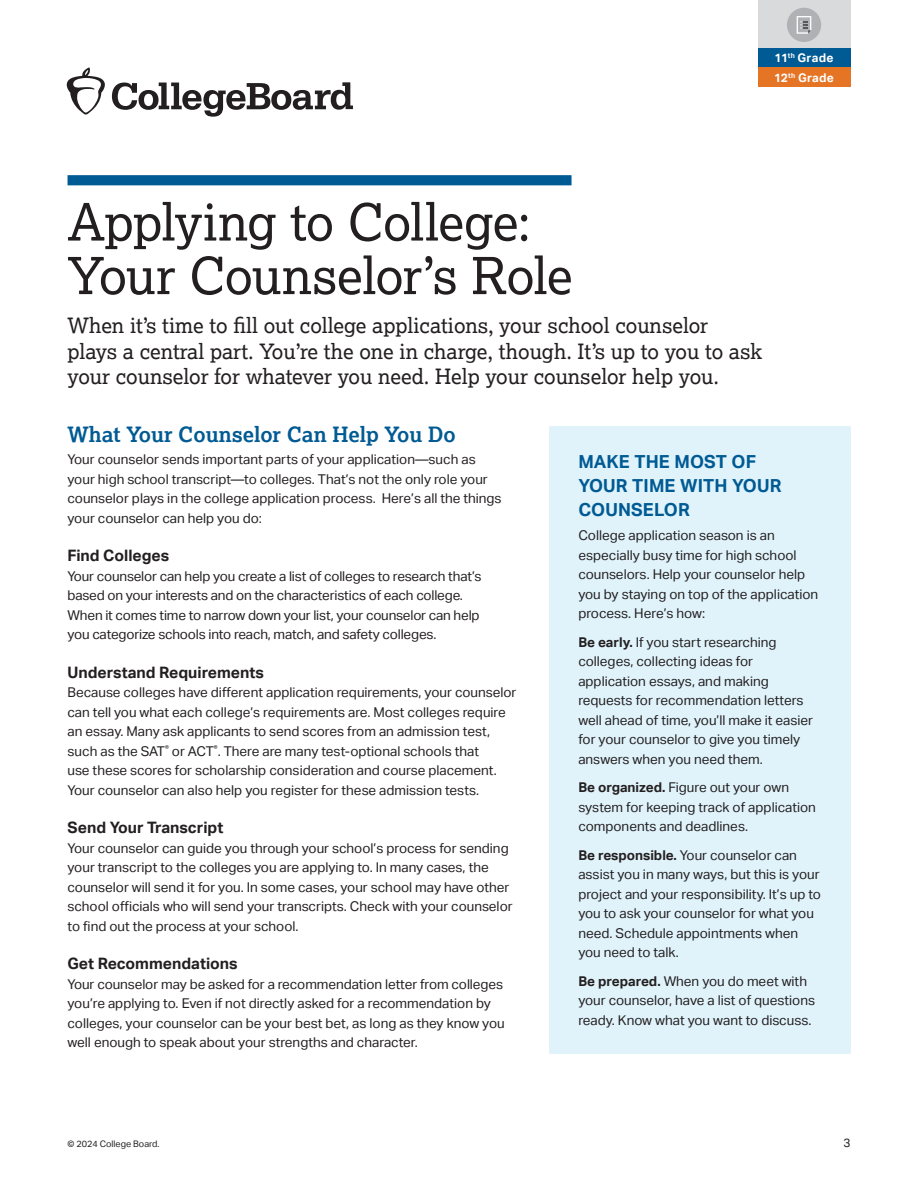
<style>
.page{position:relative;width:918px;height:1188px;background:#fff}
.page>*{position:absolute;margin:0;border:0;box-sizing:border-box;transform-origin:0 0}
.t1{font:51px/53.6px "Lexia";letter-spacing:-.015em;color:#231f20}
.t2{font:21px/25.5px "Lexia";color:#231f20}
.t3{font:700 21px "Lexia";color:#005a93}
.t4{font:700 18px/24px "Aktiv Grotesk";letter-spacing:.005em;color:#005a93}
.t5{font:700 15.75px "Aktiv Grotesk";color:#231f20}
.t6{font:13.5px/19.5px "Aktiv Grotesk";color:#231f20}
.t7{font:700 12px/19.5px "Aktiv Grotesk";letter-spacing:.02em;color:#fff}
.t8{font:12px "Aktiv Grotesk";color:#231f20}
.t9{font:9px "Aktiv Grotesk";color:#231f20}
.s1{font-weight:700}
</style>
<div class="page">
<div style="left:758px;top:0;width:92px;height:68px;background:#d9dadc"></div>
<div style="left:758px;top:48px;width:92px;height:20px;background:#005a93"></div>
<div style="left:758px;top:68px;width:92px;height:19px;background:#e57525"></div>
<div style="left:787px;top:8px;width:34px;height:34px;background:#b0b1b5;border-radius:50%"></div>
<svg style="left:797px;top:16px;width:14px;height:18px"></svg>
<div style="left:549px;top:426px;width:302px;height:628px;background:#e0f3fb"></div>
<div style="left:68px;top:175px;width:504px;height:10px;background:#005a93"></div>
<svg style="left:112px;top:82px;width:241px;height:35px"></svg>
<svg style="left:67px;top:68px;width:38px;height:47px"></svg>
<p class="t7" style="left:774px;top:48px;width:61px">11<sup>th</sup> Grade<br>12<sup>th</sup> Grade</p>
<h1 class="t1" style="left:68px;top:194px;width:507px">Applying to College:<br>Your Counselor’s Role</h1>
<h2 class="t2" style="left:68px;top:312px;width:696px">When it’s time to fill out college applications, your school counselor plays a central part. You’re the one in charge, though. It’s up to you to ask your counselor for whatever you need. Help your counselor help you.</h2>
<h2 class="t3" style="left:68px;top:421px;width:390px">What Your Counselor Can Help You Do</h2>
<p class="t6" style="left:68px;top:450px;width:436px">Your counselor sends important parts of your application—such as your high school transcript—to colleges. That’s not the only role your counselor plays in the college application process. Here’s all the things your counselor can help you do:</p>
<p class="t5" style="left:68px;top:547px;width:103px">Find Colleges</p>
<p class="t6" style="left:68px;top:566px;width:416px">Your counselor can help you create a list of colleges to research that’s based on your interests and on the characteristics of each college.<br>When it comes time to narrow down your list, your counselor can help you categorize schools into reach, match, and safety colleges.</p>
<p class="t5" style="left:68px;top:663px;width:198px">Understand Requirements</p>
<p class="t6" style="left:68px;top:683px;width:450px">Because colleges have different application requirements, your counselor can tell you what each college’s requirements are. Most colleges require an essay. Many ask applicants to send scores from an admission test, such as the SAT<sup>®</sup> or ACT<sup>®</sup>. There are many test-optional schools that<br>use these scores for scholarship consideration and course placement.<br>Your counselor can also help you register for these admission tests.</p>
<p class="t5" style="left:68px;top:819px;width:157px">Send Your Transcript</p>
<p class="t6" style="left:68px;top:838px;width:447px">Your counselor can guide you through your school’s process for sending your transcript to the colleges you are applying to. In many cases, the counselor will send it for you. In some cases, your school may have other school officials who will send your transcripts. Check with your counselor to find out the process at your school.</p>
<p class="t5" style="left:68px;top:954px;width:172px">Get Recommendations</p>
<p class="t6" style="left:68px;top:974px;width:439px">Your counselor may be asked for a recommendation letter from colleges you’re applying to. Even if not directly asked for a recommendation by colleges, your counselor can be your best bet, as long as they know you well enough to speak about your strengths and character.</p>
<h3 class="t4" style="left:578px;top:450px;width:205px">MAKE THE MOST OF<br>YOUR TIME WITH YOUR<br>COUNSELOR</h3>
<p class="t6" style="left:578px;top:526px;width:241px">College application season is an especially busy time for high school counselors. Help your counselor help you by staying on top of the application process. Here’s how:</p>
<p class="t6" style="left:578px;top:632px;width:236px"><span class="s1">Be early.</span> If you start researching colleges, collecting ideas for application essays, and making requests for recommendation letters well ahead of time, you’ll make it easier for your counselor to give you timely answers when you need them.</p>
<p class="t6" style="left:578px;top:778px;width:239px"><span class="s1">Be organized.</span> Figure out your own system for keeping track of application components and deadlines.</p>
<p class="t6" style="left:578px;top:845px;width:244px"><span class="s1">Be responsible.</span> Your counselor can assist you in many ways, but this is your project and your responsibility. It’s up to you to ask your counselor for what you need. Schedule appointments when you need to talk.</p>
<p class="t6" style="left:578px;top:971px;width:238px"><span class="s1">Be prepared.</span> When you do meet with your counselor, have a list of questions ready. Know what you want to discuss.</p>
<p class="t9" style="left:67px;top:1139px;width:94px">© 2024 College Board.</p>
<p class="t8" style="left:843px;top:1136px;width:9px">3</p>
</div>
